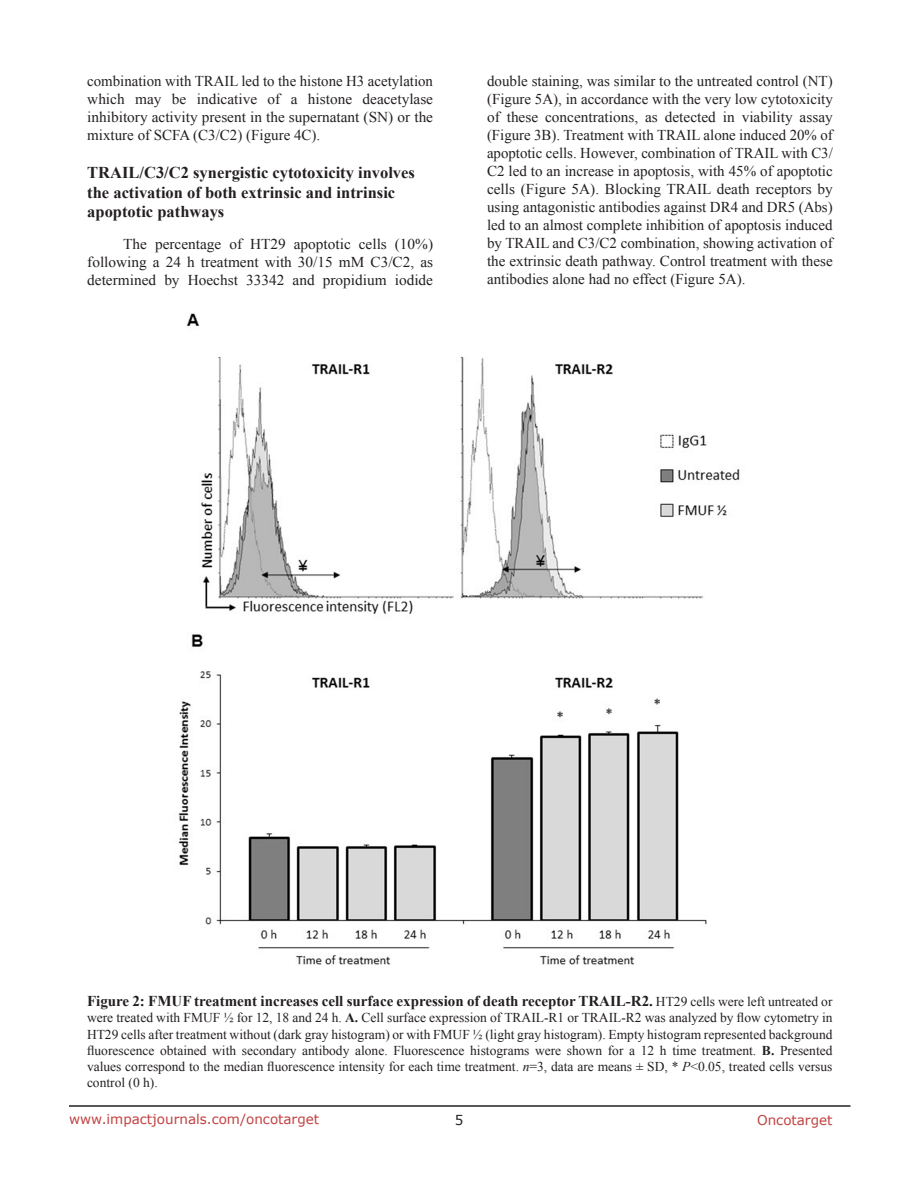
<style>
.page{position:relative;width:918px;height:1188px;background:#fff}
.page>*{position:absolute;margin:0;border:0;box-sizing:border-box;transform-origin:0 0}
.SubHeading{font:700 16.5px/19.8px "Times New Roman";color:#231f20}
.BodyText{font:15px/18px "Times New Roman";color:#231f20;text-align:justify}
.figuretext{font:700 15px "Times New Roman";color:#231f20}
.figuretext-2{font:13.5px/16.2px "Times New Roman";color:#231f20;text-align:justify}
.t1{font:13.5px "Verdana";color:#c24141}
.t2{font:13.5px "Verdana";color:#231f20}
.s1{font-weight:400;font-size:13.5px}
.s2{font-weight:700}
.s3{font-style:italic}
</style>
<div class="page">
<hr style="left:69px;top:1105px;width:781px;height:2px;background:#231f20">
<img style="left:178px;top:313px;width:562px;height:652px">
<p class="BodyText" style="left:87px;top:72px;width:347px">combination with TRAIL led to the histone H3 acetylation which may be indicative of a histone deacetylase inhibitory activity present in the supernatant (SN) or the mixture of SCFA (C3/C2) (Figure 4C).</p>
<p class="SubHeading" style="left:87px;top:162px;width:329px">TRAIL/C3/C2 synergistic cytotoxicity involves the activation of both extrinsic and intrinsic apoptotic pathways</p>
<p class="BodyText" style="left:87px;top:235px;width:347px;text-indent:36px">The percentage of HT29 apoptotic cells (10%) following a 24 h treatment with 30/15 mM C3/C2, as determined by Hoechst 33342 and propidium iodide</p>
<p class="BodyText" style="left:487px;top:72px;width:347px">double staining, was similar to the untreated control (NT) (Figure 5A), in accordance with the very low cytotoxicity of these concentrations, as detected in viability assay (Figure 3B). Treatment with TRAIL alone induced 20% of apoptotic cells. However, combination of TRAIL with C3/ C2 led to an increase in apoptosis, with 45% of apoptotic cells (Figure 5A). Blocking TRAIL death receptors by using antagonistic antibodies against DR4 and DR5 (Abs) led to an almost complete inhibition of apoptosis induced by TRAIL and C3/C2 combination, showing activation of the extrinsic death pathway. Control treatment with these antibodies alone had no effect (Figure 5A).</p>
<p class="figuretext" style="left:87px;top:991px;width:747px">Figure 2: FMUF treatment increases cell surface expression of death receptor TRAIL-R2. <span class="s1">HT29 cells were left untreated or</span></p>
<p class="figuretext-2" style="left:87px;top:1010px;width:747px">were treated with FMUF ½ for 12, 18 and 24 h. <span class="s2">A.</span> Cell surface expression of TRAIL-R1 or TRAIL-R2 was analyzed by flow cytometry in HT29 cells after treatment without (dark gray histogram) or with FMUF ½ (light gray histogram). Empty histogram represented background fluorescence obtained with secondary antibody alone. Fluorescence histograms were shown for a 12 h time treatment. <span class="s2">B.</span> Presented values correspond to the median fluorescence intensity for each time treatment. <span class="s3">n</span>=3, data are means ± SD, * <span class="s3">P</span>&lt;0.05, treated cells versus control (0 h).</p>
<p class="t1" style="left:69px;top:1110px;width:252px">www.impactjournals.com/oncotarget</p>
<p class="t2" style="left:455px;top:1111px;width:10px">5</p>
<p class="t1" style="left:757px;top:1111px;width:77px">Oncotarget</p>
</div>
